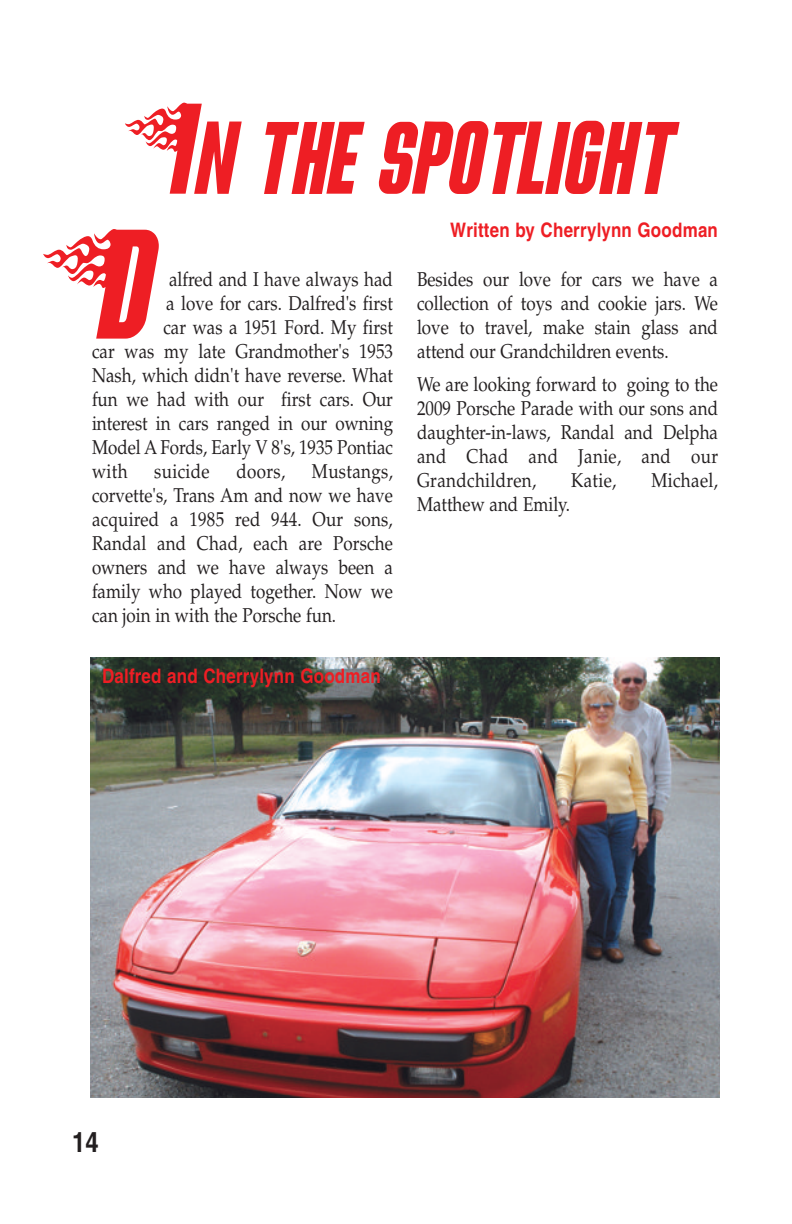
<style>
.page{position:relative;width:792px;height:1224px;background:#fff}
.page>*{position:absolute;margin:0;border:0;box-sizing:border-box;transform-origin:0 0}
.t1{font:180px "Hot Rod Gang BV";color:#ee1e24;scale:.85 1}
.t2{font:150px "Hot Rod Gang BV";letter-spacing:-.04em;color:#ee1e24;scale:.85 1}
.t3{font:700 28px "Helvetica";color:#231f20;scale:.85 1}
.t4{font:20px/24px "Palatino";color:#231f20;text-align:justify;scale:.85 1}
.t5{font:700 20px "Helvetica";letter-spacing:.01em;color:#ee1e24;scale:.85 1}
.t6{font:20px "Palatino";letter-spacing:.02em;color:#231f20;scale:.85 1}
</style>
<div class="page">
<img style="left:90px;top:657px;width:630px;height:441px">
<h2 class="t2" style="left:175px;top:74px;width:592px">In the spotlight</h2>
<h1 class="t1" style="left:104px;top:195px;width:65px">D</h1>
<p class="t4" style="left:169px;top:268px;width:265px">alfred and I have always had</p>
<p class="t4" style="left:166px;top:292px;width:268px">a love for cars. Dalfred's first</p>
<p class="t4" style="left:163px;top:316px;width:272px">car was a 1951 Ford. My first</p>
<p class="t4" style="left:92px;top:340px;width:356px">car was my late Grandmother's 1953</p>
<p class="t4" style="left:92px;top:364px;width:356px">Nash, which didn't have reverse. What</p>
<p class="t4" style="left:92px;top:388px;width:356px">fun we had with our first cars. Our</p>
<p class="t4" style="left:92px;top:412px;width:356px">interest in cars ranged in our owning</p>
<p class="t4" style="left:92px;top:436px;width:356px">Model A Fords, Early V 8's, 1935 Pontiac</p>
<p class="t4" style="left:92px;top:460px;width:43px">with</p>
<p class="t6" style="left:154px;top:459px;width:67px">suicide</p>
<p class="t4" style="left:236px;top:460px;width:59px">doors,</p>
<p class="t4" style="left:92px;top:460px;width:356px;text-indent:220px">Mustangs, corvette's, Trans Am and now we have acquired a 1985 red 944. Our sons, Randal and Chad, each are Porsche owners and we have always been a family who played together. Now we can join in with the Porsche fun.</p>
<p class="t5" style="left:102px;top:664px;width:330px">Dalfred and Cherrylynn Goodman</p>
<p class="t5" style="left:450px;top:218px;width:317px">Written by Cherrylynn Goodman</p>
<p class="t4" style="left:417px;top:268px;width:356px">Besides our love for cars we have a collection of toys and cookie jars. We love to travel, make stain glass and attend our Grandchildren events.</p>
<p class="t4" style="left:417px;top:373px;width:356px">We are looking forward to going to the 2009 Porsche Parade with our sons and daughter-in-laws, Randal and Delpha and Chad and Janie, and our Grandchildren,</p>
<p class="t4" style="left:571px;top:469px;width:55px">Katie,</p>
<p class="t6" style="left:651px;top:469px;width:80px">Michael,</p>
<p class="t4" style="left:417px;top:493px;width:182px">Matthew and Emily.</p>
<h3 class="t3" style="left:72px;top:1125px;width:33px">14</h3>
</div>
